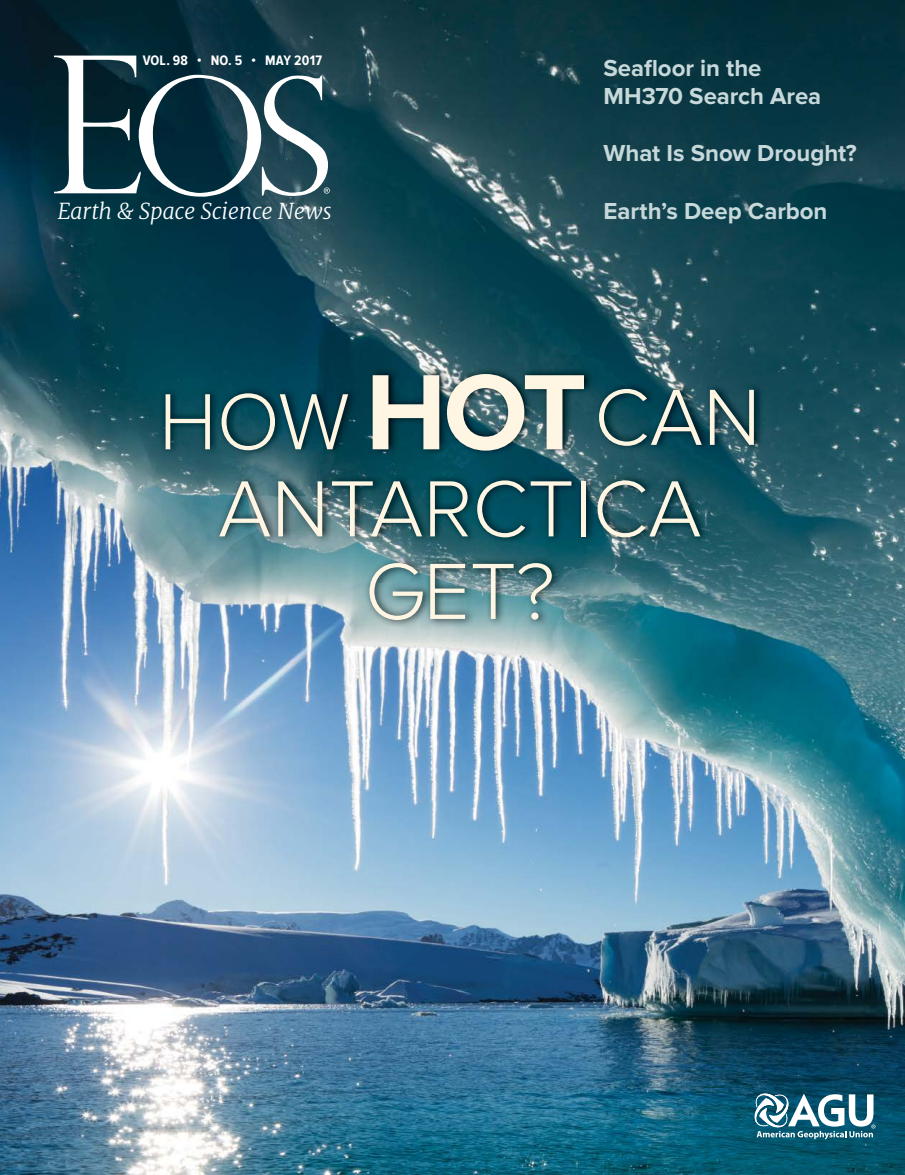
<style>
.page{position:relative;width:905px;height:1175px;background:#fff}
.page>*{position:absolute;margin:0;border:0;box-sizing:border-box;transform-origin:0 0}
.t1{font:300 82.5px/89.2px "Proxima Nova A";color:#fef6e3;text-align:center}
.t2{font:700 24px/28.5px "Proxima Nova";letter-spacing:-.005em;color:#c7d8da}
.t3{font:italic 300 21.75px "Merriweather";color:#fff}
.t4{font:700 14.25px "Proxima Nova Cond";letter-spacing:.015em;color:#fff}
.s1{font-weight:700;font-size:111px}
</style>
<div class="page">
<img style="left:0;top:0;width:904px;height:1174px">
<svg style="left:754px;top:1093px;width:121px;height:46px"></svg>
<svg style="left:54px;top:56px;width:276px;height:141px"></svg>
<img style="left:160px;top:367px;width:604px;height:260px">
<p class="t4" style="left:143px;top:53px;width:181px">VOL. 98 • NO. 5 • MAY 2017</p>
<p class="t3" style="left:58px;top:198px;width:275px">Earth &amp; Space Science News</p>
<p class="t2" style="left:603px;top:54px;width:219px">Seafloor in the<br>MH370 Search Area</p>
<p class="t2" style="left:603px;top:140px;width:254px">What Is Snow Drought?</p>
<p class="t2" style="left:603px;top:197px;width:225px">Earth’s Deep Carbon</p>
<h1 class="t1" style="left:159px;top:374px;width:603px">HOW <span class="s1">HOT</span> CAN<br>ANTARCTICA</h1>
<h1 class="t1" style="left:364px;top:546px;width:191px">GET?</h1>
</div>
